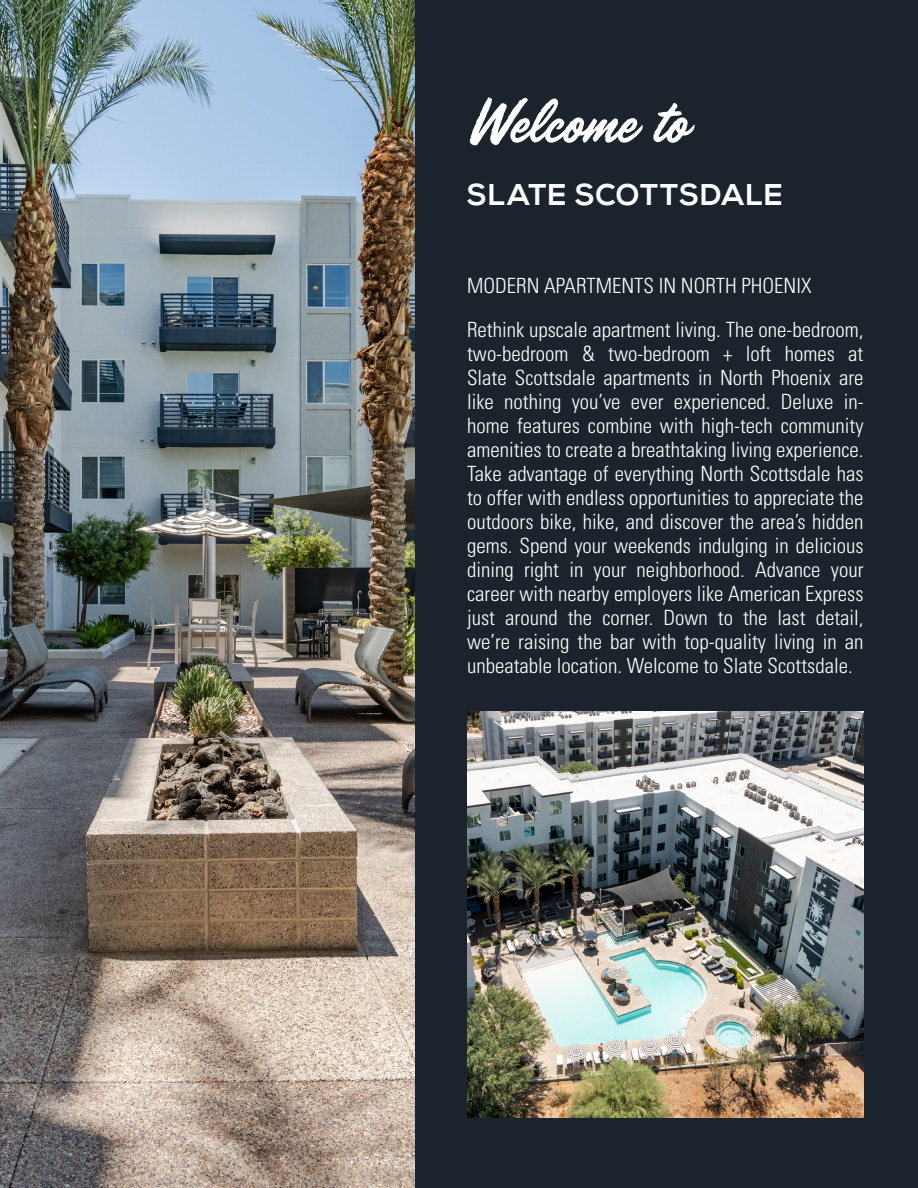
<style>
.page{position:relative;width:918px;height:1188px;background:#fff}
.page>*{position:absolute;margin:0;border:0;box-sizing:border-box;transform-origin:0 0}
.t1{font:72px "Handelson One";color:#fff}
.t2{font:700 30px "Nexa";letter-spacing:.03em;color:#fff}
.t3{font:300 condensed 21px/24px "Univers LT Std";color:#fff;text-align:justify}
</style>
<div class="page">
<img style="left:0;top:0;width:416px;height:1188px">
<div style="left:416px;top:0;width:502px;height:1188px;background:#1b242d"></div>
<img style="left:467px;top:712px;width:397px;height:406px">
<p class="t1" style="left:467px;top:83px;width:219px">Welcome to</p>
<p class="t2" style="left:467px;top:177px;width:317px">SLATE SCOTTSDALE</p>
<p class="t3" style="left:467px;top:273px;width:346px">MODERN APARTMENTS IN NORTH PHOENIX</p>
<p class="t3" style="left:467px;top:318px;width:398px">Rethink upscale apartment living. The one-bedroom, two-bedroom &amp; two-bedroom + loft homes at Slate Scottsdale apartments in North Phoenix are like nothing you’ve ever experienced. Deluxe in&shy;home features combine with high-tech community amenities to create a breathtaking living experience.<br>Take advantage of everything North Scottsdale has to offer with endless opportunities to appreciate the outdoors bike, hike, and discover the area’s hidden gems. Spend your weekends indulging in delicious dining right in your neighborhood. Advance your career with nearby employers like American Express just around the corner. Down to the last detail, we’re raising the bar with top-quality living in an unbeatable location. Welcome to Slate Scottsdale.</p>
</div>
